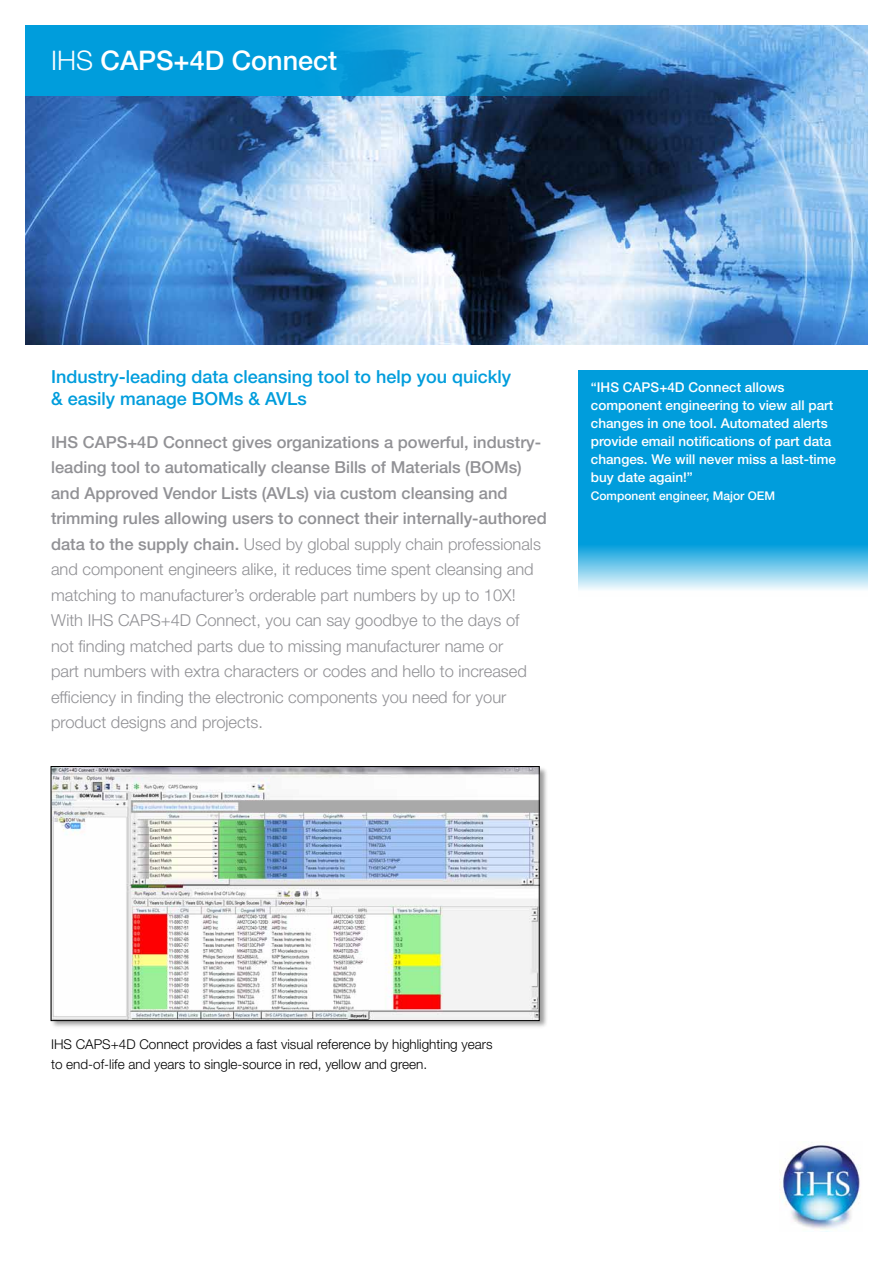
<style>
.page{position:relative;width:893px;height:1263px;background:#fff}
.page>*{position:absolute;margin:0;border:0;box-sizing:border-box;transform-origin:0 0}
.t1{font:500 27px "Helvetica Neue LT Pro";color:#fff}
.t2{font:500 18px/22.5px "Helvetica Neue LT Pro";color:#009ddc}
.t3{font:300 16.5px/25.5px "Helvetica Neue LT Pro";color:#919195}
.t4{font:500 13.5px/18px "Helvetica Neue LT Pro";color:#fff}
.t5{font:300 13.5px/19.5px "Helvetica Neue LT Pro";color:#000}
.t6{font:500 12px "Helvetica Neue LT Pro";color:#fff}
.s1{font-weight:300}
.s2{font-weight:500}
</style>
<div class="page">
<img style="left:780px;top:1143px;width:80px;height:89px">
<img style="left:26px;top:26px;width:841px;height:318px">
<svg style="left:26px;top:26px;width:642px;height:70px;fill:#069ddc"></svg>
<svg style="left:578px;top:370px;width:289px;height:220px;fill:#009ddc"></svg>
<div style="left:50px;top:766px;width:498px;height:263px;background:#000;opacity:.4"></div>
<img style="left:53px;top:768px;width:484px;height:251px">
<div style="left:51px;top:766px;width:488px;height:255px;border:1px solid #000"></div>
<h1 class="t1" style="left:51px;top:44px;width:288px"><span class="s1">IHS</span> CAPS+4D Connect</h1>
<p class="t2" style="left:51px;top:365px;width:462px">Industry-leading data cleansing tool to help you quickly &amp; easily manage BOMs &amp; AVLs</p>
<p class="t3" style="left:51px;top:429px;width:497px"><span class="s2">IHS CAPS+4D Connect gives organizations a powerful, industry&shy;leading tool to automatically cleanse Bills of Materials (BOMs) and Approved Vendor Lists (AVLs) via custom cleansing and trimming rules allowing users to connect their internally-authored data to the supply chain.</span> Used by global supply chain professionals and component engineers alike, it reduces time spent cleansing and matching to manufacturer’s orderable part numbers by up to 10X!<br>With IHS CAPS+4D Connect, you can say goodbye to the days of<br>not finding matched parts due to missing manufacturer name or<br>part numbers with extra characters or codes and hello to increased efficiency in finding the electronic components you need for your product designs and projects.</p>
<p class="t4" style="left:591px;top:378px;width:247px">“IHS CAPS+4D Connect allows component engineering to view all part changes in one tool. Automated alerts provide email notifications of part data changes. We will never miss a last-time buy date again!”</p>
<p class="t6" style="left:591px;top:489px;width:186px">Component engineer, Major OEM</p>
<p class="t5" style="left:51px;top:1034px;width:443px">IHS CAPS+4D Connect provides a fast visual reference by highlighting years to end-of-life and years to single-source in red, yellow and green.</p>
</div>
